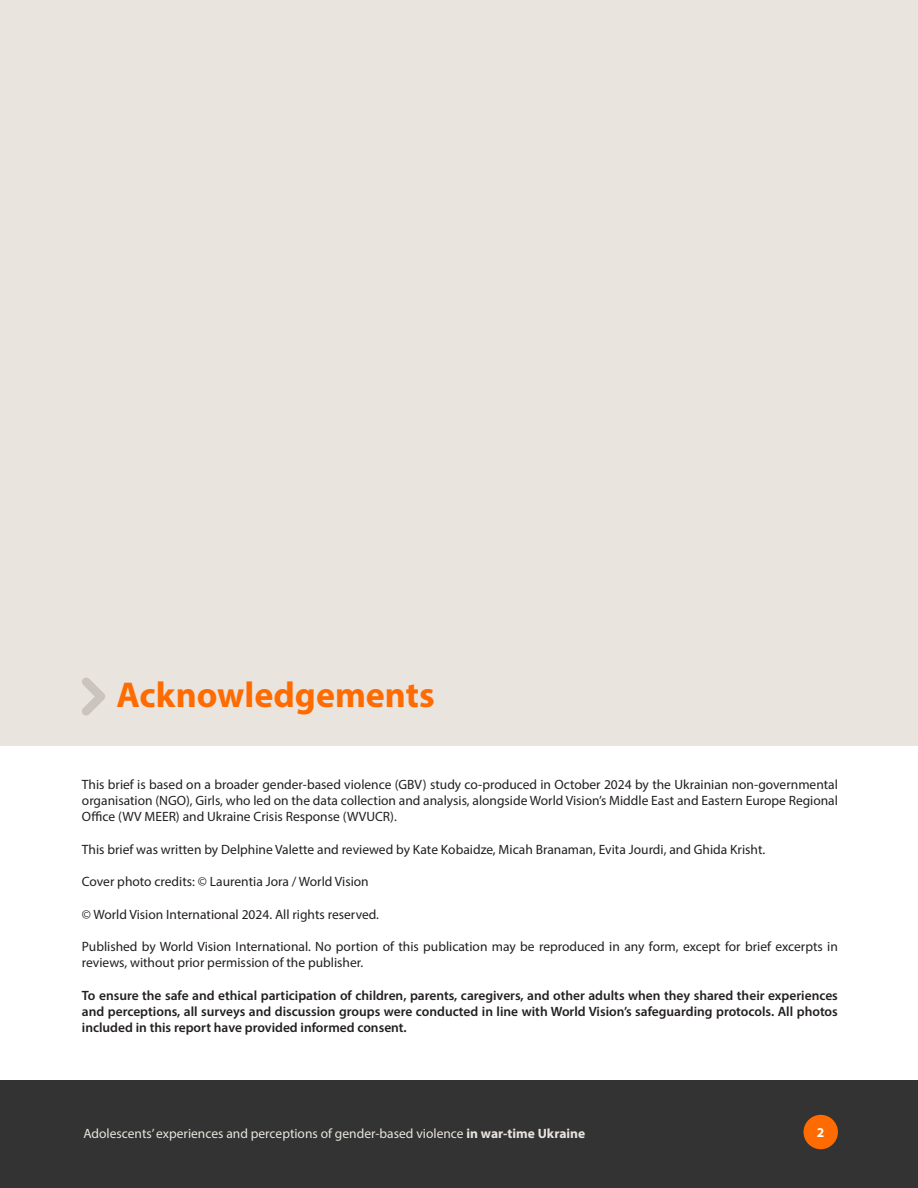
<style>
.page{position:relative;width:918px;height:1188px;background:#fff}
.page>*{position:absolute;margin:0;border:0;box-sizing:border-box;transform-origin:0 0}
.t1{font:700 36px "Myriad Pro";color:#ff6b00}
.t2{font:13.5px/16.2px "Myriad Pro";color:#231f20;text-align:justify}
.t3{font:600 13.5px/16.2px "Myriad Pro";color:#231f20;text-align:justify}
.t4{font:13.5px "Myriad Pro";color:#e9e4de}
.t5{font:700 13.5px "Myriad Pro";color:#fff}
.s1{font-weight:700}
</style>
<div class="page">
<div style="left:0;top:1080px;width:918px;height:108px;background:#323332"></div>
<div style="left:804px;top:1115px;width:34px;height:34px;background:#ff6b00;border-radius:50%"></div>
<div style="left:1px;top:0;width:917px;height:745px;background:#e9e4de"></div>
<svg style="left:82px;top:677px;width:23px;height:38px"></svg>
<p class="t1" style="left:116px;top:672px;width:320px">Acknowledgements</p>
<p class="t2" style="left:82px;top:776px;width:758px">This brief is based on a broader gender-based violence (GBV) study co-produced in October 2024 by the Ukrainian non-governmental organisation (NGO), Girls, who led on the data collection and analysis, alongside World Vision’s Middle East and Eastern Europe Regional Office (WV MEER) and Ukraine Crisis Response (WVUCR).</p>
<p class="t2" style="left:82px;top:841px;width:685px">This brief was written by Delphine Valette and reviewed by Kate Kobaidze, Micah Branaman, Evita Jourdi, and Ghida Krisht.</p>
<p class="t2" style="left:82px;top:873px;width:288px">Cover photo credits: © Laurentia Jora / World Vision</p>
<p class="t2" style="left:82px;top:906px;width:299px">© World Vision International 2024. All rights reserved.</p>
<p class="t2" style="left:82px;top:938px;width:758px">Published by World Vision International. No portion of this publication may be reproduced in any form, except for brief excerpts in reviews, without prior permission of the publisher.</p>
<p class="t3" style="left:82px;top:987px;width:758px">To ensure the safe and ethical participation of children, parents, caregivers, and other adults when they shared their experiences and perceptions, all surveys and discussion groups were conducted in line with World Vision’s safeguarding protocols. All photos included in this report have provided informed consent.</p>
<p class="t4" style="left:83px;top:1125px;width:503px">Adolescents’ experiences and perceptions of gender-based violence <span class="s1">in war-time Ukraine</span></p>
<p class="t5" style="left:817px;top:1124px;width:9px">2</p>
</div>
